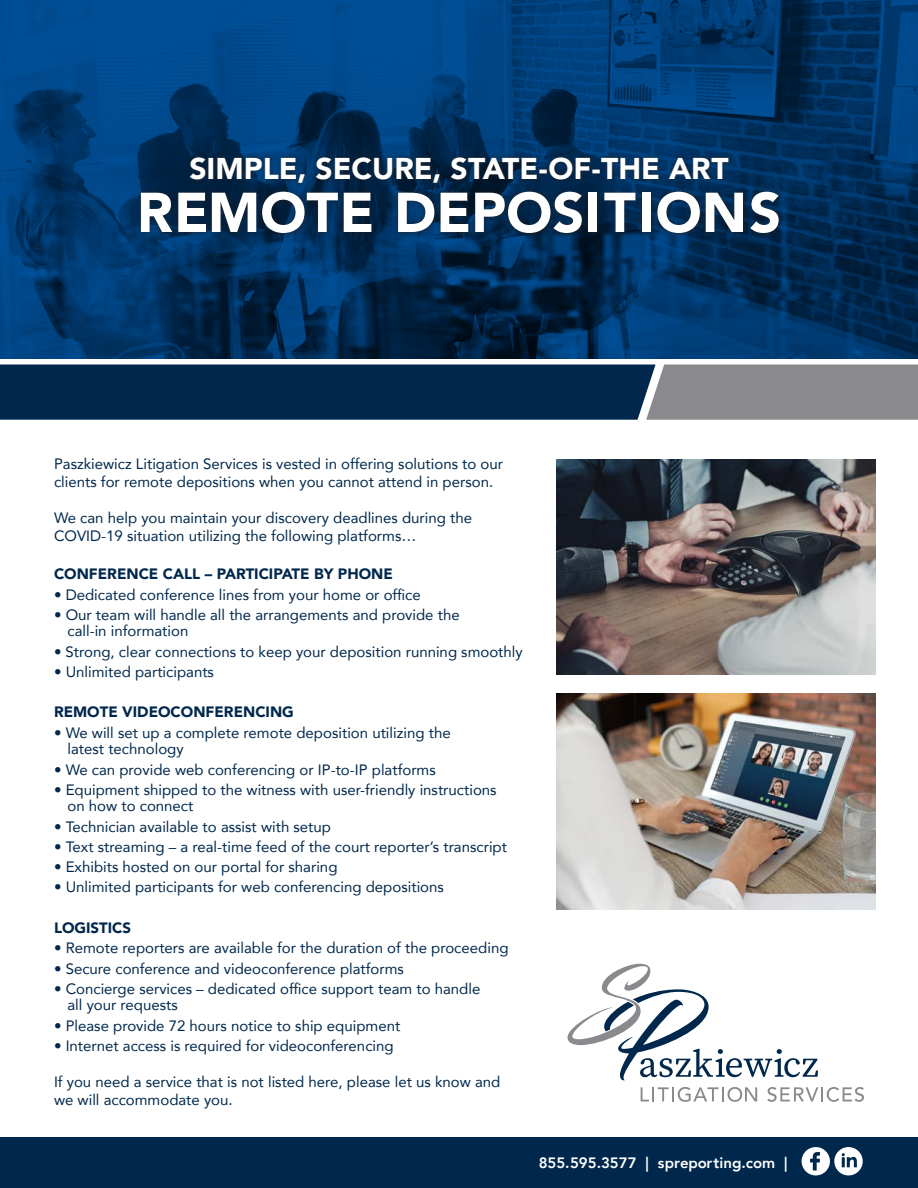
<style>
.page{position:relative;width:918px;height:1188px;background:#fff}
.page>*{position:absolute;margin:0;border:0;box-sizing:border-box;transform-origin:0 0}
.t1{font:900 55.5px "Avenir";color:#fff}
.t2{font:900 30px "Avenir";color:#fff}
.t3{font:15px/16.5px "Avenir";color:#00284c}
.t4{font:900 15px "Avenir";color:#00284c}
.t5{font:800 15px "Avenir";color:#fff}
</style>
<div class="page">
<svg style="left:641px;top:1087px;width:116px;height:15px"></svg>
<svg style="left:767px;top:1087px;width:97px;height:15px"></svg>
<svg style="left:568px;top:964px;width:250px;height:116px"></svg>
<img style="left:556px;top:693px;width:319px;height:216px">
<img style="left:0;top:0;width:918px;height:358px">
<div style="left:136px;top:153px;width:648px;height:85px;background:#231f20;opacity:.75"></div>
<svg style="left:0;top:364px;width:918px;height:56px;background:#2c4862"></svg>
<img style="left:556px;top:459px;width:319px;height:216px">
<div style="left:0;top:1138px;width:918px;height:50px;background:#00284c"></div>
<svg style="left:802px;top:1147px;width:61px;height:28px"></svg>
<p class="t2" style="left:189px;top:143px;width:541px">SIMPLE, SECURE, STATE-OF-THE ART</p>
<p class="t1" style="left:137px;top:165px;width:646px">REMOTE DEPOSITIONS</p>
<p class="t3" style="left:54px;top:454px;width:451px;line-height:18px">Paszkiewicz Litigation Services is vested in offering solutions to our clients for remote depositions when you cannot attend in person.</p>
<p class="t3" style="left:54px;top:508px;width:420px;line-height:18px">We can help you maintain your discovery deadlines during the<br>COVID-19 situation utilizing the following platforms…</p>
<p class="t4" style="left:54px;top:561px;width:340px">CONFERENCE CALL – PARTICIPATE BY PHONE</p>
<p class="t3" style="left:54px;top:586px;width:368px">• Dedicated conference lines from your home or office</p>
<p class="t3" style="left:68px;top:606px;width:394px;text-indent:-14px">• Our team will handle all the arrangements and provide the call-in information</p>
<p class="t3" style="left:54px;top:643px;width:470px">• Strong, clear connections to keep your deposition running smoothly</p>
<p class="t3" style="left:54px;top:663px;width:162px">• Unlimited participants</p>
<p class="t4" style="left:54px;top:699px;width:241px">REMOTE VIDEOCONFERENCING</p>
<p class="t3" style="left:68px;top:724px;width:385px;text-indent:-14px">• We will set up a complete remote deposition utilizing the latest technology</p>
<p class="t3" style="left:54px;top:761px;width:383px">• We can provide web conferencing or IP-to-IP platforms</p>
<p class="t3" style="left:68px;top:781px;width:431px;text-indent:-14px">• Equipment shipped to the witness with user-friendly instructions on how to connect</p>
<p class="t3" style="left:54px;top:818px;width:279px">• Technician available to assist with setup</p>
<p class="t3" style="left:54px;top:838px;width:455px">• Text streaming – a real-time feed of the court reporter’s transcript</p>
<p class="t3" style="left:54px;top:858px;width:285px">• Exhibits hosted on our portal for sharing</p>
<p class="t3" style="left:54px;top:879px;width:391px">• Unlimited participants for web conferencing depositions</p>
<p class="t4" style="left:54px;top:915px;width:79px">LOGISTICS</p>
<p class="t3" style="left:54px;top:939px;width:456px">• Remote reporters are available for the duration of the proceeding</p>
<p class="t3" style="left:54px;top:960px;width:352px">• Secure conference and videoconference platforms</p>
<p class="t3" style="left:68px;top:980px;width:414px;text-indent:-14px">• Concierge services – dedicated office support team to handle all your requests</p>
<p class="t3" style="left:54px;top:1017px;width:348px">• Please provide 72 hours notice to ship equipment</p>
<p class="t3" style="left:54px;top:1037px;width:341px">• Internet access is required for videoconferencing</p>
<p class="t3" style="left:54px;top:1072px;width:448px;line-height:18px">If you need a service that is not listed here, please let us know and we will accommodate you.</p>
<p class="t5" style="left:539px;top:1151px;width:250px">855.595.3577 | spreporting.com |</p>
</div>
